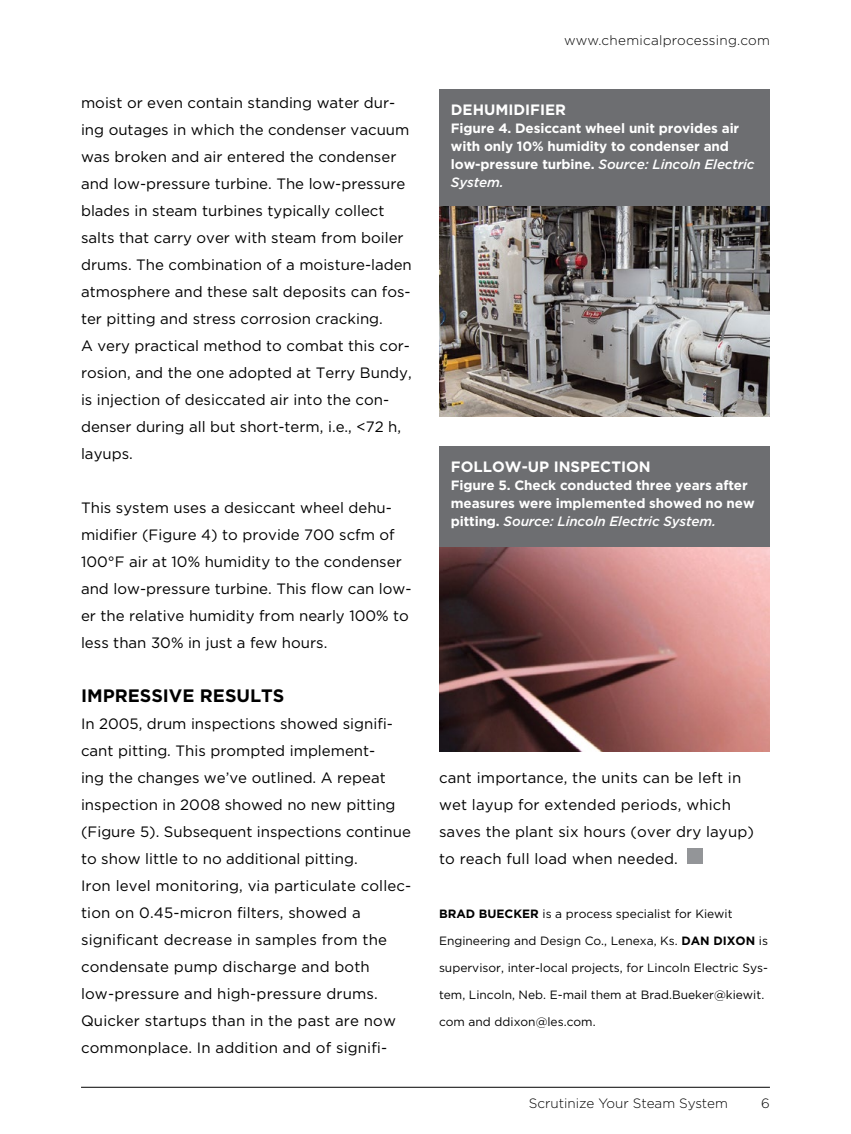
<style>
.page{position:relative;width:851px;height:1134px;background:#fff}
.page>*{position:absolute;margin:0;border:0;box-sizing:border-box;transform-origin:0 0}
.t1{font:700 18px "Gotham";color:#000}
.t2{font:15px/27px "Gotham";color:#000}
.t3{font:700 15px "Gotham";color:#fff}
.t4{font:700 13.5px/18px "Gotham";letter-spacing:-.01em;color:#fff}
.t5{font:300 13.5px "Gotham";letter-spacing:.02em;color:#000}
.t6{font:300 13.5px "Gotham";color:#000}
.t7{font:12px "Gotham";color:#000}
.s1{font-weight:500;font-style:italic}
.s2{font-weight:700}
</style>
<div class="page">
<hr style="left:81px;top:1087px;width:689px;height:1px;background:#000">
<div style="left:687px;top:849px;width:15px;height:15px;background:#939598"></div>
<img style="left:439px;top:206px;width:331px;height:210px">
<div style="left:439px;top:90px;width:331px;height:116px;background:#6d6e71"></div>
<img style="left:439px;top:547px;width:331px;height:205px">
<div style="left:439px;top:446px;width:331px;height:101px;background:#6d6e71"></div>
<p class="t2" style="left:81px;top:89px;width:332px">moist or even contain standing water dur&shy;ing outages in which the condenser vacuum was broken and air entered the condenser and low-pressure turbine. The low-pressure blades in steam turbines typically collect salts that carry over with steam from boiler drums. The combination of a moisture-laden atmosphere and these salt deposits can fos&shy;ter pitting and stress corrosion cracking.<br>A very practical method to combat this cor&shy;rosion, and the one adopted at Terry Bundy, is injection of desiccated air into the con&shy;denser during all but short-term, i.e., &lt;72 h, layups.</p>
<p class="t2" style="left:81px;top:494px;width:332px">This system uses a desiccant wheel dehu&shy;midifier (Figure 4) to provide 700 scfm of 100°F air at 10% humidity to the condenser and low-pressure turbine. This flow can low&shy;er the relative humidity from nearly 100% to less than 30% in just a few hours.</p>
<p class="t1" style="left:81px;top:684px;width:205px">IMPRESSIVE RESULTS</p>
<p class="t2" style="left:81px;top:710px;width:332px">In 2005, drum inspections showed signifi&shy;cant pitting. This prompted implement-<br>ing the changes we’ve outlined. A repeat inspection in 2008 showed no new pitting (Figure 5). Subsequent inspections continue to show little to no additional pitting.<br>Iron level monitoring, via particulate collec&shy;tion on 0.45-micron filters, showed a significant decrease in samples from the condensate pump discharge and both low-pressure and high-pressure drums.<br>Quicker startups than in the past are now commonplace. In addition and of signifi-</p>
<p class="t5" style="left:564px;top:32px;width:207px">www.chemicalprocessing.com</p>
<p class="t3" style="left:451px;top:100px;width:117px">DEHUMIDIFIER</p>
<p class="t4" style="left:451px;top:119px;width:305px">Figure 4. Desiccant wheel unit provides air with only 10% humidity to condenser and low-pressure turbine. <span class="s1">Source: Lincoln Electric System.</span></p>
<p class="t3" style="left:451px;top:456px;width:201px">FOLLOW-UP INSPECTION</p>
<p class="t4" style="left:451px;top:476px;width:305px">Figure 5. Check conducted three years after measures were implemented showed no new pitting. <span class="s1">Source: Lincoln Electric System.</span></p>
<p class="t2" style="left:439px;top:764px;width:316px">cant importance, the units can be left in wet layup for extended periods, which saves the plant six hours (over dry layup) to reach full load when needed.</p>
<p class="t7" style="left:439px;top:906px;width:295px"><span class="s2">BRAD BUECKER</span> is a process specialist for Kiewit</p>
<p class="t7" style="left:439px;top:933px;width:330px">Engineering and Design Co., Lenexa, Ks. <span class="s2">DAN DIXON</span> is</p>
<p class="t7" style="left:439px;top:960px;width:330px">supervisor, inter-local projects, for Lincoln Electric Sys-</p>
<p class="t7" style="left:439px;top:987px;width:327px">tem, Lincoln, Neb. E-mail them at Brad.Bueker@kiewit.</p>
<p class="t7" style="left:439px;top:1014px;width:158px">com and ddixon@les.com.</p>
<p class="t6" style="left:528px;top:1095px;width:201px">Scrutinize Your Steam System</p>
<p class="t6" style="left:761px;top:1095px;width:10px">6</p>
</div>
